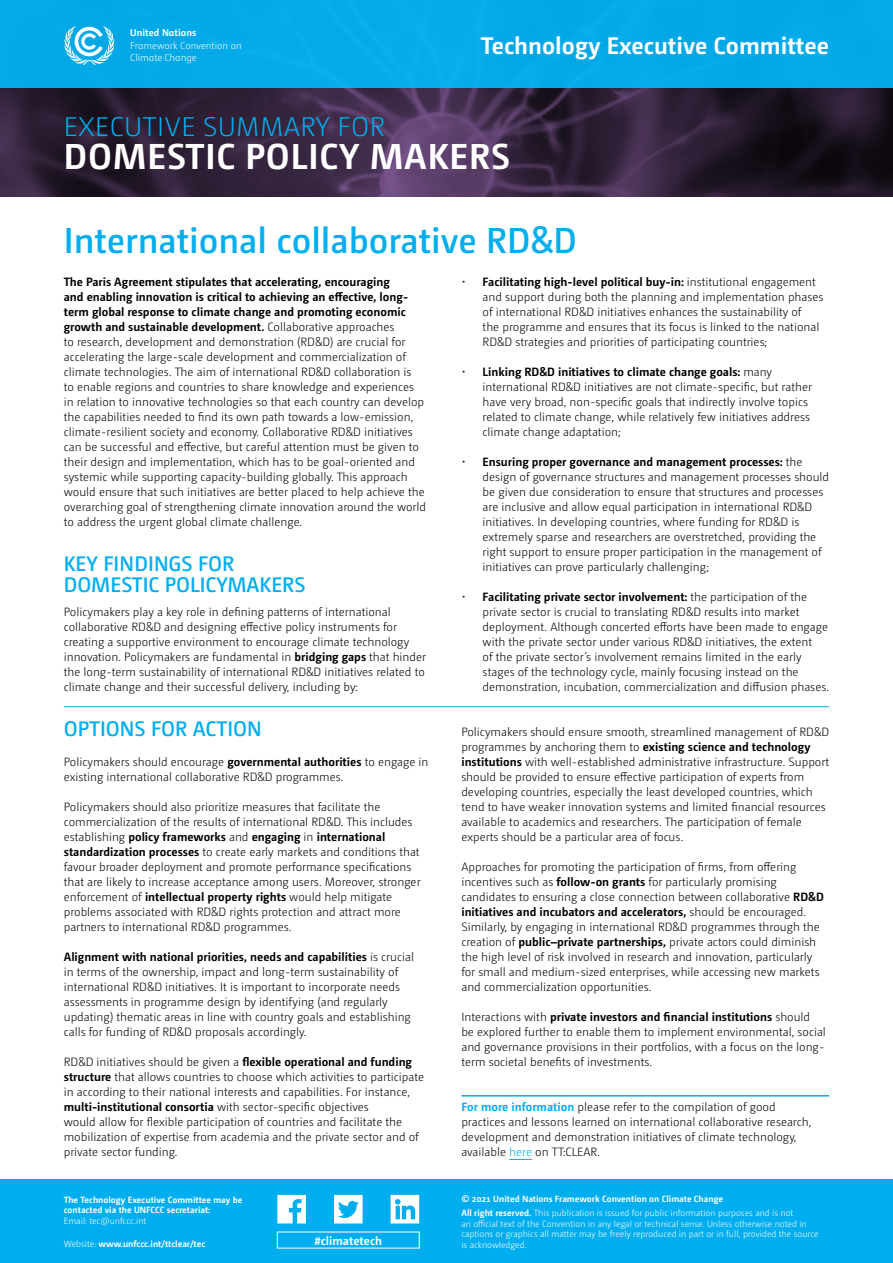
<style>
.page{position:relative;width:893px;height:1263px;background:#fff}
.page>*{position:absolute;margin:0;border:0;box-sizing:border-box;transform-origin:0 0}
.Title_1{font:600 36px "Camingo Dos Pro";color:#00aeef}
.Title_0_BOLD{font:700 36px "Camingo Dos Pro";letter-spacing:.025em;color:#fff}
.Title_0_Light{font:300 27px "Camingo Dos Pro";letter-spacing:.025em;color:#00aeef}
.t1{font:700 24px "Camingo Dos Pro";color:#fff}
.TITLE_2{font:600 21px/21px "Camingo Dos Pro";color:#00aeef}
.Body_text{font:600 21px "Camingo Dos Pro";color:#00aeef}
.Body_text-2{font:300 12px/15px "Camingo Dos Pro";color:#000}
.Body_text-3{font:700 12px "Camingo Dos Pro";color:#fff}
.t2{font:300 9.9px/12.8px "Camingo Dos Pro";color:#fff}
.Body_text-4{font:300 9px/10.5px "Camingo Dos Pro";color:#fff}
.Body_text-5{font:700 9px/10.5px "Camingo Dos Pro";color:#fff}
.s1{font-weight:700}
.s2{font-weight:300}
.s3{font-weight:700;color:#00aeef}
.s4{color:#00aeef}
</style>
<div class="page">
<div style="left:0;top:0;width:893px;height:88px;background:#04a9e7"></div>
<div style="left:0;top:1180px;width:893px;height:83px;background:#00aeef"></div>
<svg style="left:0;top:88px;width:893px;height:108px;background:#32233b"></svg>
<svg style="left:64px;top:26px;width:50px;height:39px"></svg>
<svg style="left:277px;top:1195px;width:29px;height:28px"></svg>
<svg style="left:334px;top:1195px;width:29px;height:28px"></svg>
<svg style="left:391px;top:1195px;width:28px;height:28px"></svg>
<hr style="left:461px;top:1095px;width:368px;height:1px;background:#00aeef">
<svg style="left:509px;top:1159px;width:23px;height:1px"></svg>
<hr style="left:64px;top:706px;width:765px;height:1px;background:#00aeef">
<p class="t2" style="left:130px;top:26px;width:113px"><span class="s1">United Nations<br></span>Framework Convention on<br>Climate Change</p>
<p class="t1" style="left:481px;top:31px;width:350px">Technology Executive Committee</p>
<p class="Title_0_Light" style="left:64px;top:111px;width:323px">EXECUTIVE SUMMARY FOR</p>
<p class="Title_0_BOLD" style="left:64px;top:134px;width:448px">DOMESTIC POLICY MAKERS</p>
<p class="Title_1" style="left:64px;top:219px;width:515px">International collaborative RD&amp;D</p>
<p class="Body_text-2" style="left:64px;top:275px;width:364px"><span class="s1">The Paris Agreement stipulates that accelerating, encouraging<br>and enabling innovation is critical to achieving an effective, long&shy;term global response to climate change and promoting economic growth and sustainable development.</span> Collaborative approaches<br>to research, development and demonstration (RD&amp;D) are crucial for accelerating the large-scale development and commercialization of climate technologies. The aim of international RD&amp;D collaboration is<br>to enable regions and countries to share knowledge and experiences in relation to innovative technologies so that each country can develop the capabilities needed to find its own path towards a low-emission, climate-resilient society and economy. Collaborative RD&amp;D initiatives can be successful and effective, but careful attention must be given to their design and implementation, which has to be goal-oriented and systemic while supporting capacity-building globally. This approach would ensure that such initiatives are better placed to help achieve the overarching goal of strengthening climate innovation around the world to address the urgent global climate challenge.</p>
<p class="TITLE_2" style="left:64px;top:553px;width:243px">KEY FINDINGS FOR<br>DOMESTIC POLICYMAKERS</p>
<p class="Body_text-2" style="left:64px;top:605px;width:364px">Policymakers play a key role in defining patterns of international collaborative RD&amp;D and designing effective policy instruments for creating a supportive environment to encourage climate technology innovation. Policymakers are fundamental in <span class="s1">bridging gaps</span> that hinder the long-term sustainability of international RD&amp;D initiatives related to climate change and their successful delivery, including by:</p>
<p class="Body_text" style="left:64px;top:716px;width:200px">OPTIONS FOR ACTION</p>
<p class="Body_text-2" style="left:64px;top:755px;width:366px">Policymakers should encourage <span class="s1">governmental authorities</span> to engage in existing international collaborative RD&amp;D programmes.</p>
<p class="Body_text-2" style="left:64px;top:800px;width:358px">Policymakers should also prioritize measures that facilitate the commercialization of the results of international RD&amp;D. This includes establishing <span class="s1">policy frameworks</span> and <span class="s1">engaging</span> in <span class="s1">international standardization processes</span> to create early markets and conditions that favour broader deployment and promote performance specifications that are likely to increase acceptance among users. Moreover, stronger enforcement of <span class="s1">intellectual property rights</span> would help mitigate problems associated with RD&amp;D rights protection and attract more partners to international RD&amp;D programmes.</p>
<p class="Body_text-2" style="left:64px;top:950px;width:352px"><span class="s1">Alignment with national priorities, needs and capabilities</span> is crucial in terms of the ownership, impact and long-term sustainability of international RD&amp;D initiatives. It is important to incorporate needs assessments in programme design by identifying (and regularly updating) thematic areas in line with country goals and establishing calls for funding of RD&amp;D proposals accordingly.</p>
<p class="Body_text-2" style="left:64px;top:1055px;width:362px">RD&amp;D initiatives should be given a <span class="s1">flexible operational and funding structure</span> that allows countries to choose which activities to participate in according to their national interests and capabilities. For instance, <span class="s1">multi-institutional consortia</span> with sector-specific objectives<br>would allow for flexible participation of countries and facilitate the mobilization of expertise from academia and the private sector and of private sector funding.</p>
<p class="Body_text-5" style="left:64px;top:1194px;width:180px">The Technology Executive Committee may be contacted via the UNFCCC secretariat:</p>
<p class="Body_text-4" style="left:64px;top:1215px;width:84px">Email: tec@unfccc.int</p>
<p class="Body_text-5" style="left:64px;top:1238px;width:143px"><span class="s2">Website:</span> www.unfccc.int/ttclear/tec</p>
<p class="Body_text-3" style="left:314px;top:1233px;width:69px">#climatetech</p>
<p class="Body_text-2" style="left:483px;top:275px;width:342px;text-indent:-21px">• <span class="s1">Facilitating high-level political buy-in:</span> institutional engagement and support during both the planning and implementation phases of international RD&amp;D initiatives enhances the sustainability of<br>the programme and ensures that its focus is linked to the national RD&amp;D strategies and priorities of participating countries;</p>
<p class="Body_text-2" style="left:483px;top:365px;width:331px;text-indent:-21px">• <span class="s1">Linking RD&amp;D initiatives to climate change goals:</span> many international RD&amp;D initiatives are not climate-specific, but rather have very broad, non-specific goals that indirectly involve topics related to climate change, while relatively few initiatives address climate change adaptation;</p>
<p class="Body_text-2" style="left:483px;top:455px;width:348px;text-indent:-21px">• <span class="s1">Ensuring proper governance and management processes:</span> the design of governance structures and management processes should be given due consideration to ensure that structures and processes are inclusive and allow equal participation in international RD&amp;D initiatives. In developing countries, where funding for RD&amp;D is extremely sparse and researchers are overstretched, providing the right support to ensure proper participation in the management of initiatives can prove particularly challenging;</p>
<p class="Body_text-2" style="left:483px;top:590px;width:348px;text-indent:-21px">• <span class="s1">Facilitating private sector involvement:</span> the participation of the private sector is crucial to translating RD&amp;D results into market deployment. Although concerted efforts have been made to engage with the private sector under various RD&amp;D initiatives, the extent<br>of the private sector’s involvement remains limited in the early stages of the technology cycle, mainly focusing instead on the demonstration, incubation, commercialization and diffusion phases.</p>
<p class="Body_text-2" style="left:461px;top:725px;width:369px">Policymakers should ensure smooth, streamlined management of RD&amp;D programmes by anchoring them to <span class="s1">existing science and technology institutions</span> with well-established administrative infrastructure. Support should be provided to ensure effective participation of experts from developing countries, especially the least developed countries, which tend to have weaker innovation systems and limited financial resources available to academics and researchers. The participation of female experts should be a particular area of focus.</p>
<p class="Body_text-2" style="left:461px;top:860px;width:364px">Approaches for promoting the participation of firms, from offering incentives such as <span class="s1">follow-on grants</span> for particularly promising candidates to ensuring a close connection between collaborative <span class="s1">RD&amp;D initiatives and incubators and accelerators,</span> should be encouraged.<br>Similarly, by engaging in international RD&amp;D programmes through the creation of <span class="s1">public–private partnerships,</span> private actors could diminish the high level of risk involved in research and innovation, particularly for small and medium-sized enterprises, while accessing new markets and commercialization opportunities.</p>
<p class="Body_text-2" style="left:461px;top:1010px;width:366px">Interactions with <span class="s1">private investors and financial institutions</span> should<br>be explored further to enable them to implement environmental, social and governance provisions in their portfolios, with a focus on the long&shy;term societal benefits of investments.</p>
<p class="Body_text-2" style="left:461px;top:1100px;width:352px"><span class="s3">For more information</span> please refer to the compilation of good practices and lessons learned on international collaborative research, development and demonstration initiatives of climate technology, available <span class="s4">here</span> on TT:CLEAR.</p>
<p class="Body_text-5" style="left:461px;top:1193px;width:263px">© 2021 United Nations Framework Convention on Climate Change</p>
<p class="Body_text-4" style="left:461px;top:1208px;width:359px"><span class="s1">All right reserved.</span> This publication is issued for public information purposes and is not<br>an official text of the Convention in any legal or technical sense. Unless otherwise noted in captions or graphics all matter may be freely reproduced in part or in full, provided the source is acknowledged.</p>
</div>
